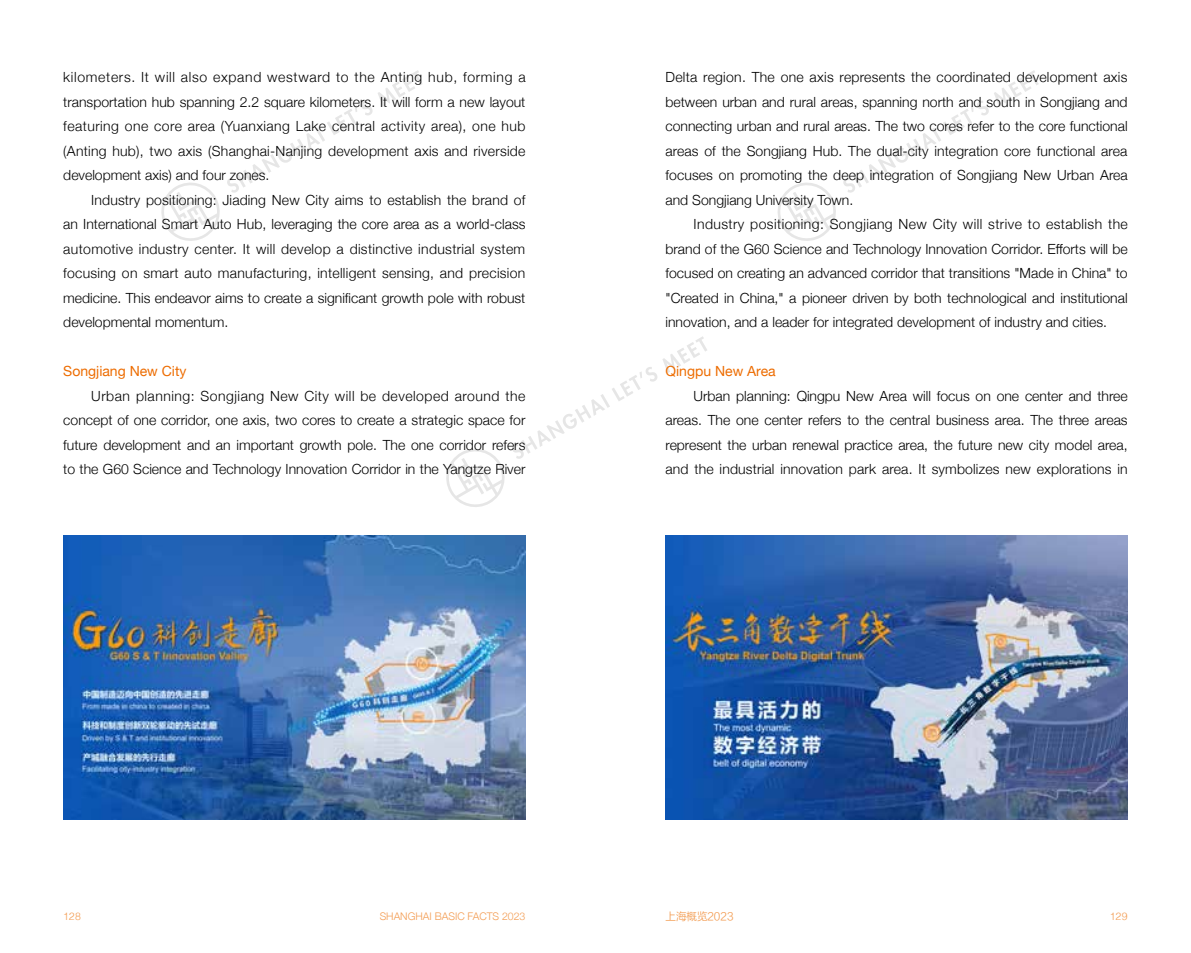
<style>
.page{position:relative;width:1191px;height:953px;background:#fff}
.page>*{position:absolute;margin:0;border:0;box-sizing:border-box;transform-origin:0 0}
.t1{font:300 14px/24.5px "Helvetica Neue";color:#000;text-align:justify}
.t2{font:14px "Helvetica Neue";color:#ed6c00}
.t3{font:300 10.5px "Helvetica Neue";color:#f39b50}
.t4{font:10.5px "FZLTXIHK GBK1 0";color:#f39b50}
.t5{font:300 10.5px "Helvetica";letter-spacing:.005em;color:#f39b50}
</style>
<div class="page">
<svg style="left:777px;top:70px;width:262px;height:171px"></svg>
<svg style="left:161px;top:70px;width:261px;height:171px"></svg>
<svg style="left:446px;top:336px;width:261px;height:171px"></svg>
<img style="left:63px;top:536px;width:463px;height:283px">
<img style="left:665px;top:536px;width:462px;height:283px">
<p class="t1" style="left:63px;top:64px;width:464px">kilometers. It will also expand westward to the Anting hub, forming a transportation hub spanning 2.2 square kilometers. It will form a new layout featuring one core area (Yuanxiang Lake central activity area), one hub (Anting hub), two axis (Shanghai-Nanjing development axis and riverside development axis) and four zones.</p>
<p class="t1" style="left:63px;top:186px;width:464px;text-indent:28px">Industry positioning: Jiading New City aims to establish the brand of an International Smart Auto Hub, leveraging the core area as a world-class automotive industry center. It will develop a distinctive industrial system focusing on smart auto manufacturing, intelligent sensing, and precision medicine. This endeavor aims to create a significant growth pole with robust developmental momentum.</p>
<p class="t2" style="left:63px;top:361px;width:125px">Songjiang New City</p>
<p class="t1" style="left:63px;top:382px;width:464px;text-indent:28px">Urban planning: Songjiang New City will be developed around the concept of one corridor, one axis, two cores to create a strategic space for future development and an important growth pole. The one corridor refers to the G60 Science and Technology Innovation Corridor in the Yangtze River</p>
<p class="t1" style="left:665px;top:64px;width:464px">Delta region. The one axis represents the coordinated development axis between urban and rural areas, spanning north and south in Songjiang and connecting urban and rural areas. The two cores refer to the core functional areas of the Songjiang Hub. The dual-city integration core functional area focuses on promoting the deep integration of Songjiang New Urban Area and Songjiang University Town.</p>
<p class="t1" style="left:665px;top:211px;width:464px;text-indent:28px">Industry positioning: Songjiang New City will strive to establish the brand of the G60 Science and Technology Innovation Corridor. Efforts will be focused on creating an advanced corridor that transitions "Made in China" to "Created in China," a pioneer driven by both technological and institutional innovation, and a leader for integrated development of industry and cities.</p>
<p class="t2" style="left:665px;top:361px;width:112px">Qingpu New Area</p>
<p class="t1" style="left:665px;top:382px;width:464px;text-indent:28px">Urban planning: Qingpu New Area will focus on one center and three areas. The one center refers to the central business area. The three areas represent the urban renewal practice area, the future new city model area, and the industrial innovation park area. It symbolizes new explorations in</p>
<p class="t5" style="left:63px;top:906px;width:19px">128</p>
<p class="t3" style="left:380px;top:907px;width:147px">SHANGHAI BASIC FACTS 2023</p>
<p class="t4" style="left:665px;top:910px;width:70px">上海概览2023</p>
<p class="t5" style="left:1110px;top:906px;width:19px">129</p>
</div>
